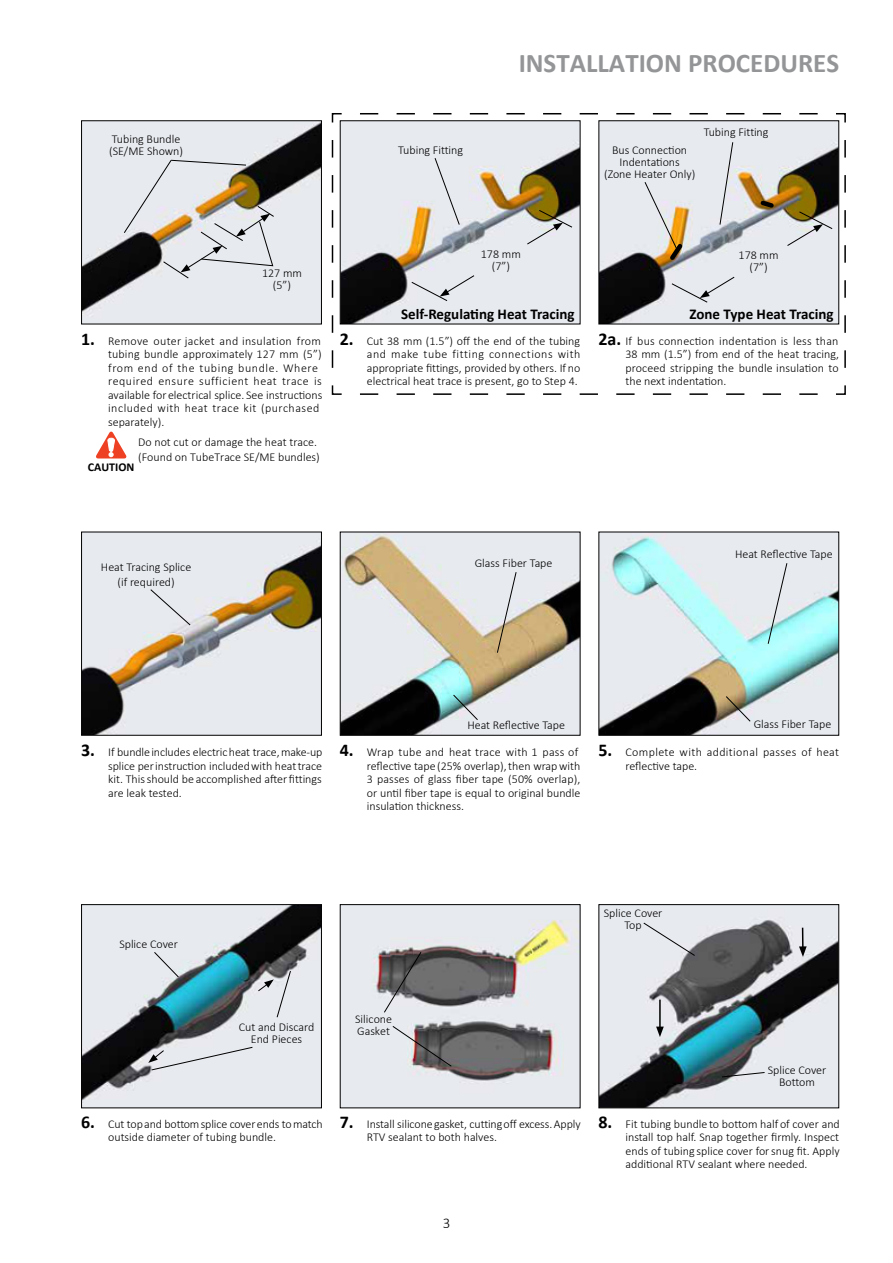
<style>
.page{position:relative;width:893px;height:1263px;background:#fff}
.page>*{position:absolute;margin:0;border:0;box-sizing:border-box;transform-origin:0 0}
.t1{font:700 27px "Calibri";color:#939597}
.t2{font:700 15px "Calibri";color:#000}
.t3{font:300 15px "Calibri";color:#000}
.t4{font:300 12px/13.5px "Calibri";color:#000;text-align:center}
.t5{font:300 12px/13.5px "Calibri";letter-spacing:.025em;color:#000}
.t6{font:300 12px/13.5px "Calibri";letter-spacing:.03em;color:#000}
.t7{font:700 12px "Calibri";color:#000}
.s1{font-weight:700;font-size:18px}
</style>
<div class="page">
<img style="left:83px;top:906px;width:237px;height:200px">
<div style="left:81px;top:904px;width:241px;height:204px;border:1px solid #000"></div>
<svg style="left:258px;top:970px;width:33px;height:48px;background:#caccd0"></svg>
<svg style="left:148px;top:1046px;width:105px;height:25px;background:#d6d8dd"></svg>
<svg style="left:154px;top:951px;width:25px;height:27px"></svg>
<img style="left:83px;top:534px;width:237px;height:200px">
<div style="left:81px;top:532px;width:241px;height:204px;border:1px solid #000"></div>
<svg style="left:150px;top:589px;width:41px;height:37px;background:#dee1e6"></svg>
<img style="left:83px;top:122px;width:237px;height:200px">
<div style="left:81px;top:120px;width:241px;height:204px;border:1px solid #000"></div>
<svg style="left:124px;top:160px;width:150px;height:119px;background:#bcbab4"></svg>
<img style="left:600px;top:906px;width:237px;height:200px">
<div style="left:598px;top:904px;width:241px;height:204px;border:1px solid #000"></div>
<svg style="left:656px;top:998px;width:8px;height:39px"></svg>
<svg style="left:721px;top:1072px;width:44px;height:6px"></svg>
<svg style="left:643px;top:922px;width:52px;height:34px;background:#dbdee3"></svg>
<svg style="left:799px;top:926px;width:8px;height:31px"></svg>
<svg style="left:96px;top:431px;width:31px;height:28px"></svg>
<img style="left:342px;top:534px;width:236px;height:200px">
<div style="left:340px;top:532px;width:240px;height:204px;border:1px solid #000"></div>
<svg style="left:497px;top:571px;width:20px;height:82px;background:#d1c8b8"></svg>
<svg style="left:453px;top:694px;width:25px;height:26px"></svg>
<img style="left:600px;top:534px;width:237px;height:200px">
<div style="left:598px;top:532px;width:241px;height:204px;border:1px solid #000"></div>
<svg style="left:767px;top:562px;width:21px;height:82px;background:#cae1e4"></svg>
<svg style="left:725px;top:696px;width:26px;height:26px"></svg>
<img style="left:342px;top:906px;width:236px;height:200px">
<svg style="left:384px;top:951px;width:38px;height:62px;background:#7d7c7e"></svg>
<svg style="left:392px;top:1025px;width:60px;height:42px;background:#8c888a"></svg>
<svg style="left:331px;top:113px;width:515px;height:282px"></svg>
<img style="left:342px;top:122px;width:236px;height:200px">
<svg style="left:411px;top:275px;width:64px;height:26px;background:#d8dbe0"></svg>
<svg style="left:527px;top:210px;width:46px;height:35px;background:#bfbeb4"></svg>
<svg style="left:434px;top:157px;width:26px;height:68px;background:#dde0e5"></svg>
<img style="left:600px;top:122px;width:237px;height:200px">
<svg style="left:671px;top:276px;width:64px;height:27px;background:#d9dbe0"></svg>
<svg style="left:787px;top:211px;width:46px;height:35px;background:#c3c2ba"></svg>
<svg style="left:719px;top:141px;width:14px;height:84px"></svg>
<img style="left:644px;top:181px;width:40px;height:81px">
<svg style="left:758px;top:198px;width:18px;height:12px"></svg>
<p class="t4" style="left:109px;top:134px;width:76px;line-height:12px;text-align:left">Tubing Bundle (SE/ME Shown)</p>
<p class="t4" style="left:262px;top:268px;width:41px;line-height:12px">127 mm (5”)</p>
<h1 class="t1" style="left:519px;top:51px;width:322px">INSTALLATION PROCEDURES</h1>
<p class="t4" style="left:704px;top:126px;width:66px">Tubing Fitting</p>
<p class="t4" style="left:398px;top:145px;width:66px">Tubing Fitting</p>
<p class="t4" style="left:604px;top:145px;width:93px;line-height:12px">Bus ConnecMon<br>IndentaMons<br>(Zone Heater Only)</p>
<p class="t4" style="left:481px;top:249px;width:41px;line-height:12px">178 mm (7”)</p>
<p class="t4" style="left:739px;top:250px;width:41px;line-height:12px">178 mm (7”)</p>
<p class="t2" style="left:401px;top:308px;width:175px">Self-Regula&gt;ng Heat Tracing</p>
<p class="t2" style="left:689px;top:308px;width:146px">Zone Type Heat Tracing</p>
<p class="t5" style="left:108px;top:335px;width:216px;text-indent:-27px"><span class="s1">1.</span> Remove outer jacket and insulation from tubing bundle approximately 127 mm (5”) from end of the tubing bundle. Where required ensure sufficient heat trace is available for electrical splice. See instrucMons included with heat trace kit (purchased separately).</p>
<p class="t4" style="left:625px;top:335px;width:215px;text-align:justify;text-indent:-27px"><span class="s1">2a.</span> If bus connecMon indentaMon is less than 38 mm (1.5”) from end of the heat tracing, proceed stripping the bundle insulaMon to the next indentaMon.</p>
<p class="t4" style="left:367px;top:335px;width:215px;text-align:justify;text-indent:-27px"><span class="s1">2.</span> Cut 38 mm (1.5”) off the end of the tubing and make tube fitting connections with appropriate fittings, provided by others. If no electrical heat trace is present, go to Step 4.</p>
<p class="t4" style="left:138px;top:436px;width:183px;line-height:15px;text-align:left">Do not cut or damage the heat trace. (Found on TubeTrace SE/ME bundles)</p>
<p class="t7" style="left:88px;top:462px;width:48px">CAUTION</p>
<p class="t4" style="left:101px;top:560px;width:92px;line-height:15px">Heat Tracing Splice (if required)</p>
<p class="t4" style="left:475px;top:557px;width:79px">Glass Fiber Tape</p>
<p class="t4" style="left:735px;top:548px;width:99px">Heat ReflecMve Tape</p>
<p class="t4" style="left:108px;top:746px;width:216px;text-align:justify;text-indent:-27px"><span class="s1">3.</span> If bundleincludes electricheat trace,make-up splice perinstrucMon includedwith heattrace kit. Thisshould be accomplished aWer fittings are leak tested.</p>
<p class="t4" style="left:467px;top:719px;width:99px">Heat ReflecMve Tape</p>
<p class="t4" style="left:754px;top:719px;width:79px">Glass Fiber Tape</p>
<p class="t4" style="left:367px;top:746px;width:215px;text-align:left;text-indent:-27px"><span class="s1">4.</span> Wrap tube and heat trace with 1 pass of reflecMve tape (25% overlap),then wrapwith 3 passes of glass fiber tape (50% overlap), or unMl fiber tape is equal to original bundle insulaMon thickness.</p>
<p class="t6" style="left:625px;top:746px;width:215px;text-indent:-27px"><span class="s1">5.</span> Complete with additional passes of heat reflecMve tape.</p>
<p class="t4" style="left:119px;top:938px;width:60px">Splice Cover</p>
<p class="t4" style="left:239px;top:1021px;width:77px;line-height:12px">Cut and Discard<br>End Pieces</p>
<p class="t4" style="left:355px;top:1014px;width:38px;line-height:12px;text-align:left">Silicone<br>Gasket</p>
<p class="t4" style="left:604px;top:908px;width:60px;line-height:12px">Splice Cover<br>Top</p>
<p class="t4" style="left:768px;top:1065px;width:60px;line-height:12px">Splice Cover<br>Bottom</p>
<p class="t4" style="left:108px;top:1118px;width:216px;text-align:left;text-indent:-27px"><span class="s1">6.</span> Cut topand bottomsplice coverends tomatch outside diameter of tubing bundle.</p>
<p class="t4" style="left:367px;top:1118px;width:215px;text-align:left;text-indent:-27px"><span class="s1">7.</span> Install siliconegasket, cuttingoff excess.Apply<br>RTV sealant to both halves.</p>
<p class="t4" style="left:625px;top:1118px;width:216px;text-align:justify;text-indent:-27px"><span class="s1">8.</span> Fit tubing bundle to bottom half of cover and install top half. Snap together firmly. Inspect ends of tubing splice cover for snug fit. Apply addiMonal RTV sealant where needed.</p>
<p class="t3" style="left:443px;top:1217px;width:9px">3</p>
</div>
